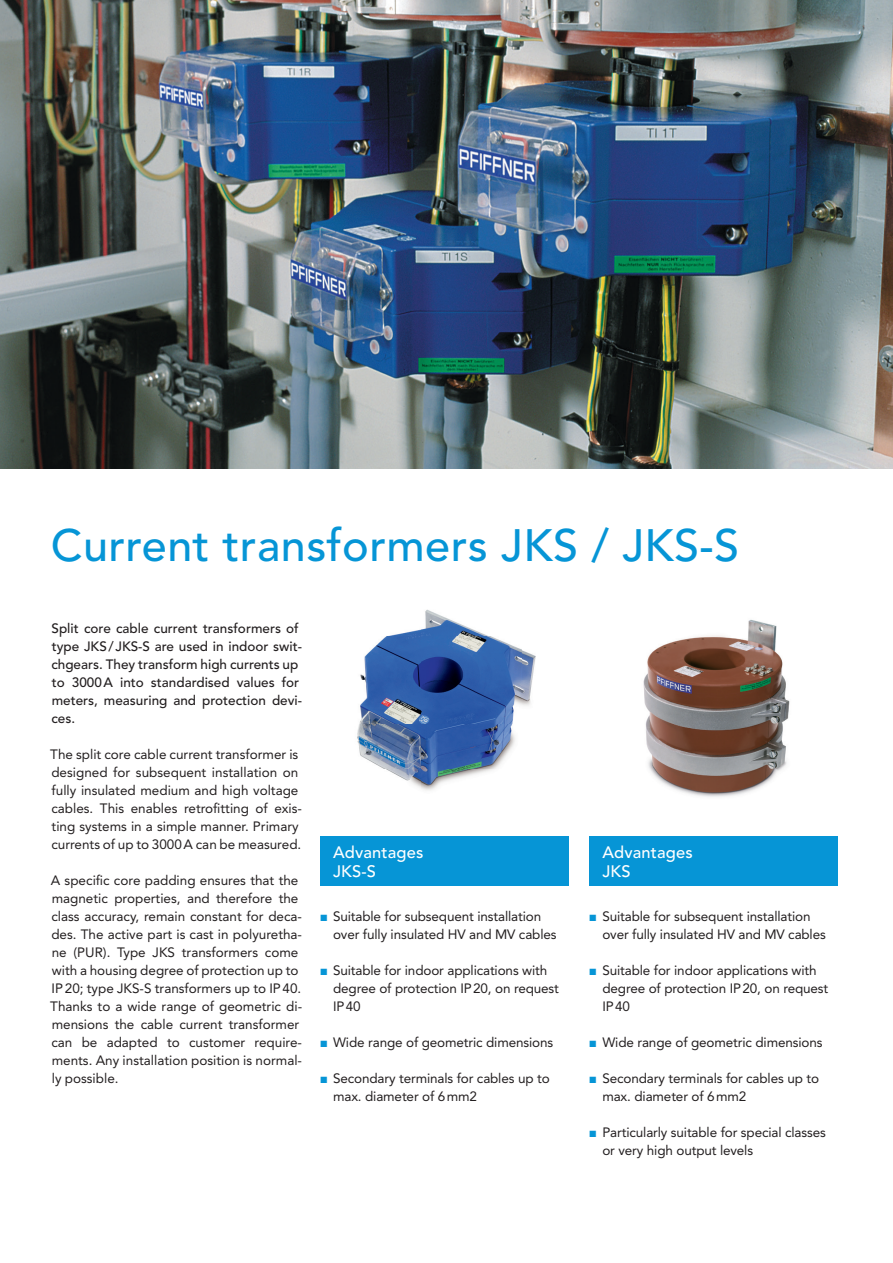
<style>
.page{position:relative;width:893px;height:1263px;background:#fff}
.page>*{position:absolute;margin:0;border:0;box-sizing:border-box;transform-origin:0 0}
.t1{font:500 45px "Avenir LT Std";letter-spacing:.01em;color:#0695d6}
.t2{font:500 16.5px/18.8px "Avenir LT Std";letter-spacing:.01em;color:#fff}
.t3{font:13.5px/18px "Avenir LT Std";color:#231f20}
.t4{font:500 13.5px/18px "Avenir LT Std";color:#231f20}
.s1{color:#0695d6}
</style>
<div class="page">
<img style="left:0;top:0;width:893px;height:469px">
<img style="left:357px;top:609px;width:179px;height:182px">
<img style="left:643px;top:619px;width:147px;height:178px">
<div style="left:590px;top:836px;width:248px;height:50px;background:#0695d6"></div>
<div style="left:320px;top:836px;width:248px;height:50px;background:#0695d6"></div>
<h1 class="t1" style="left:51px;top:520px;width:690px">Current transformers JKS / JKS-S</h1>
<p class="t4" style="left:51px;top:620px;width:252px">Split core cable current transformers of type JKS / JKS-S are used in indoor swit&shy;chgears. They transform high currents up to 3000 A into standardised values for meters, measuring and protection devi&shy;ces.</p>
<p class="t3" style="left:50px;top:746px;width:253px">The split core cable current transformer is designed for subsequent installation on fully insulated medium and high voltage cables. This enables retrofitting of exis&shy;ting systems in a simple manner. Primary currents of up to 3000 A can be measured.</p>
<p class="t3" style="left:50px;top:872px;width:253px">A specific core padding ensures that the magnetic properties, and therefore the class accuracy, remain constant for deca&shy;des. The active part is cast in polyuretha&shy;ne (PUR). Type JKS transformers come with a housing degree of protection up to IP 20; type JKS-S transformers up to IP 40.<br>Thanks to a wide range of geometric di&shy;mensions the cable current transformer can be adapted to customer require&shy;ments. Any installation position is normal&shy;ly possible.</p>
<p class="t2" style="left:333px;top:843px;width:92px">Advantages<br>JKS-S</p>
<p class="t3" style="left:333px;top:908px;width:225px;text-indent:-13px"><span class="s1">■</span> Suitable for subsequent installation over fully insulated HV and MV cables</p>
<p class="t3" style="left:333px;top:962px;width:227px;text-indent:-13px"><span class="s1">■</span> Suitable for indoor applications with degree of protection IP 20, on request<br>IP 40</p>
<p class="t3" style="left:320px;top:1034px;width:234px"><span class="s1">■</span> Wide range of geometric dimensions</p>
<p class="t3" style="left:333px;top:1070px;width:218px;text-indent:-13px"><span class="s1">■</span> Secondary terminals for cables up to max. diameter of 6 mm2</p>
<p class="t2" style="left:602px;top:843px;width:92px">Advantages<br>JKS</p>
<p class="t3" style="left:602px;top:908px;width:225px;text-indent:-13px"><span class="s1">■</span> Suitable for subsequent installation over fully insulated HV and MV cables</p>
<p class="t3" style="left:602px;top:962px;width:227px;text-indent:-13px"><span class="s1">■</span> Suitable for indoor applications with degree of protection IP 20, on request<br>IP 40</p>
<p class="t3" style="left:590px;top:1034px;width:234px"><span class="s1">■</span> Wide range of geometric dimensions</p>
<p class="t3" style="left:602px;top:1070px;width:218px;text-indent:-13px"><span class="s1">■</span> Secondary terminals for cables up to max. diameter of 6 mm2</p>
<p class="t3" style="left:602px;top:1124px;width:225px;text-indent:-13px"><span class="s1">■</span> Particularly suitable for special classes or very high output levels</p>
</div>
